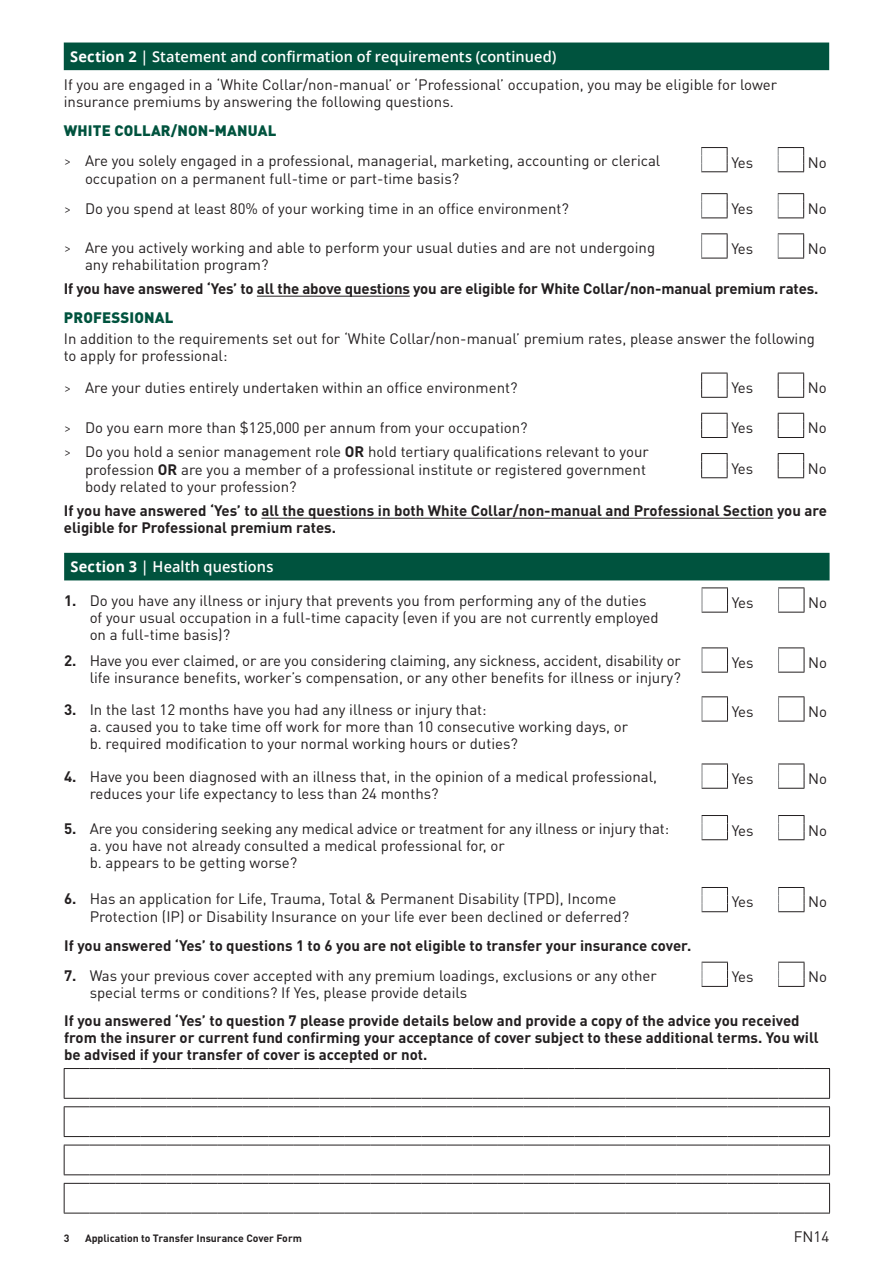
<style>
.page{position:relative;width:893px;height:1263px;background:#fff}
.page>*{position:absolute;margin:0;border:0;box-sizing:border-box;transform-origin:0 0}
.Body_copy{font:15px/17.2px "DINOT";color:#231f20}
.Body_copy-2{font:700 15px/17.2px "DINOT";color:#231f20}
._2020__Form_Section{font:600 15px "Open Sans";letter-spacing:.005em;color:#fff}
.Body_copy-3{font:900 15px "DINOT";letter-spacing:.01em;color:#00533e}
.t1{font:700 10.5px "DINOT";color:#231f20}
.s1{font-weight:700}
.s2{font-weight:300}
</style>
<div class="page">
<div style="left:64px;top:43px;width:765px;height:27px;background:#00533e"></div>
<svg style="left:778px;top:147px;width:26px;height:25px"></svg>
<svg style="left:778px;top:193px;width:26px;height:26px"></svg>
<svg style="left:778px;top:233px;width:26px;height:26px"></svg>
<svg style="left:778px;top:373px;width:26px;height:25px"></svg>
<svg style="left:778px;top:413px;width:26px;height:25px"></svg>
<svg style="left:778px;top:453px;width:26px;height:25px"></svg>
<svg style="left:701px;top:147px;width:27px;height:25px"></svg>
<svg style="left:701px;top:193px;width:27px;height:26px"></svg>
<svg style="left:701px;top:233px;width:27px;height:26px"></svg>
<svg style="left:701px;top:373px;width:27px;height:25px"></svg>
<svg style="left:701px;top:413px;width:27px;height:25px"></svg>
<svg style="left:701px;top:453px;width:27px;height:25px"></svg>
<hr style="left:257px;top:296px;width:153px;height:1px;background:#231f20">
<hr style="left:261px;top:518px;width:512px;height:1px;background:#231f20">
<div style="left:64px;top:553px;width:766px;height:27px;background:#00533e"></div>
<svg style="left:778px;top:587px;width:27px;height:26px"></svg>
<svg style="left:778px;top:647px;width:27px;height:26px"></svg>
<svg style="left:778px;top:696px;width:27px;height:26px"></svg>
<svg style="left:778px;top:764px;width:27px;height:25px"></svg>
<svg style="left:778px;top:815px;width:27px;height:25px"></svg>
<svg style="left:778px;top:887px;width:27px;height:25px"></svg>
<svg style="left:778px;top:962px;width:27px;height:25px"></svg>
<svg style="left:702px;top:587px;width:26px;height:26px"></svg>
<svg style="left:702px;top:815px;width:26px;height:25px"></svg>
<svg style="left:702px;top:887px;width:26px;height:25px"></svg>
<svg style="left:702px;top:962px;width:26px;height:25px"></svg>
<svg style="left:702px;top:647px;width:26px;height:26px"></svg>
<svg style="left:702px;top:696px;width:26px;height:26px"></svg>
<svg style="left:702px;top:764px;width:26px;height:25px"></svg>
<svg style="left:64px;top:1068px;width:766px;height:31px"></svg>
<svg style="left:64px;top:1106px;width:766px;height:31px"></svg>
<svg style="left:64px;top:1145px;width:766px;height:30px"></svg>
<svg style="left:64px;top:1183px;width:766px;height:31px"></svg>
<p class="_2020__Form_Section" style="left:70px;top:46px;width:488px"><span class="s1">Section 2</span> | Statement and confirmation of requirements (continued)</p>
<p class="Body_copy" style="left:64px;top:75px;width:715px">If you are engaged in a ‘White Collar/non-manual’ or ‘Professional’ occupation, you may be eligible for lower insurance premiums by answering the following questions.</p>
<p class="Body_copy-3" style="left:64px;top:120px;width:214px">WHITE COLLAR/NON-MANUAL</p>
<p class="Body_copy" style="left:85px;top:152px;width:577px;text-indent:-21px"><span class="s2">&gt;</span> Are you solely engaged in a professional, managerial, marketing, accounting or clerical occupation on a permanent full-time or part-time basis?</p>
<p class="Body_copy" style="left:731px;top:153px;width:23px">Yes</p>
<p class="Body_copy" style="left:808px;top:153px;width:20px">No</p>
<p class="Body_copy" style="left:64px;top:199px;width:507px"><span class="s2">&gt;</span> Do you spend at least 80% of your working time in an office environment?</p>
<p class="Body_copy" style="left:731px;top:199px;width:23px">Yes</p>
<p class="Body_copy" style="left:808px;top:199px;width:20px">No</p>
<p class="Body_copy" style="left:85px;top:238px;width:572px;text-indent:-21px"><span class="s2">&gt;</span> Are you actively working and able to perform your usual duties and are not undergoing any rehabilitation program?</p>
<p class="Body_copy" style="left:731px;top:239px;width:23px">Yes</p>
<p class="Body_copy" style="left:808px;top:239px;width:20px">No</p>
<p class="Body_copy-2" style="left:64px;top:279px;width:756px">If you have answered ‘Yes’ to all the above questions you are eligible for White Collar/non-manual premium rates.</p>
<p class="Body_copy-3" style="left:64px;top:307px;width:111px">PROFESSIONAL</p>
<p class="Body_copy" style="left:64px;top:329px;width:753px">In addition to the requirements set out for ‘White Collar/non-manual’ premium rates, please answer the following to apply for professional:</p>
<p class="Body_copy" style="left:64px;top:378px;width:455px"><span class="s2">&gt;</span> Are your duties entirely undertaken within an office environment?</p>
<p class="Body_copy" style="left:731px;top:378px;width:23px">Yes</p>
<p class="Body_copy" style="left:808px;top:378px;width:20px">No</p>
<p class="Body_copy" style="left:64px;top:419px;width:465px"><span class="s2">&gt;</span> Do you earn more than $125,000 per annum from your occupation?</p>
<p class="Body_copy" style="left:731px;top:419px;width:23px">Yes</p>
<p class="Body_copy" style="left:808px;top:419px;width:20px">No</p>
<p class="Body_copy" style="left:85px;top:443px;width:565px;text-indent:-21px"><span class="s2">&gt;</span> Do you hold a senior management role <span class="s1">OR</span> hold tertiary qualifications relevant to your profession <span class="s1">OR</span> are you a member of a professional institute or registered government body related to your profession?</p>
<p class="Body_copy" style="left:731px;top:459px;width:23px">Yes</p>
<p class="Body_copy" style="left:808px;top:459px;width:20px">No</p>
<p class="Body_copy-2" style="left:64px;top:501px;width:765px">If you have answered ‘Yes’ to all the questions in both White Collar/non-manual and Professional Section you are eligible for Professional premium rates.</p>
<p class="_2020__Form_Section" style="left:71px;top:557px;width:204px"><span class="s1">Section 3</span> | Health questions</p>
<p class="Body_copy-2" style="left:64px;top:591px;width:14px">1.</p>
<p class="Body_copy" style="left:90px;top:591px;width:571px">Do you have any illness or injury that prevents you from performing any of the duties of your usual occupation in a full-time capacity (even if you are not currently employed on a full-time basis)?</p>
<p class="Body_copy" style="left:732px;top:593px;width:23px">Yes</p>
<p class="Body_copy" style="left:808px;top:593px;width:20px">No</p>
<p class="Body_copy-2" style="left:64px;top:651px;width:14px">2.</p>
<p class="Body_copy" style="left:90px;top:651px;width:593px">Have you ever claimed, or are you considering claiming, any sickness, accident, disability or life insurance benefits, worker’s compensation, or any other benefits for illness or injury?</p>
<p class="Body_copy" style="left:732px;top:653px;width:23px">Yes</p>
<p class="Body_copy" style="left:808px;top:653px;width:20px">No</p>
<p class="Body_copy-2" style="left:64px;top:700px;width:14px">3.</p>
<p class="Body_copy" style="left:90px;top:700px;width:540px">In the last 12 months have you had any illness or injury that:<br>a. caused you to take time off work for more than 10 consecutive working days, or b. required modification to your normal working hours or duties?</p>
<p class="Body_copy" style="left:732px;top:702px;width:23px">Yes</p>
<p class="Body_copy" style="left:808px;top:702px;width:20px">No</p>
<p class="Body_copy-2" style="left:64px;top:767px;width:14px">4.</p>
<p class="Body_copy" style="left:90px;top:767px;width:569px">Have you been diagnosed with an illness that, in the opinion of a medical professional, reduces your life expectancy to less than 24 months?</p>
<p class="Body_copy" style="left:732px;top:769px;width:23px">Yes</p>
<p class="Body_copy" style="left:808px;top:769px;width:20px">No</p>
<p class="Body_copy-2" style="left:64px;top:819px;width:14px">5.</p>
<p class="Body_copy" style="left:90px;top:819px;width:581px">Are you considering seeking any medical advice or treatment for any illness or injury that: a. you have not already consulted a medical professional for, or<br>b. appears to be getting worse?</p>
<p class="Body_copy" style="left:732px;top:821px;width:23px">Yes</p>
<p class="Body_copy" style="left:808px;top:821px;width:20px">No</p>
<p class="Body_copy-2" style="left:64px;top:890px;width:14px">6.</p>
<p class="Body_copy" style="left:90px;top:890px;width:541px">Has an application for Life, Trauma, Total &amp; Permanent Disability (TPD), Income<br>Protection (IP) or Disability Insurance on your life ever been declined or deferred?</p>
<p class="Body_copy" style="left:732px;top:893px;width:23px">Yes</p>
<p class="Body_copy" style="left:808px;top:893px;width:20px">No</p>
<p class="Body_copy-2" style="left:64px;top:936px;width:629px">If you answered ‘Yes’ to questions 1 to 6 you are not eligible to transfer your insurance cover.</p>
<p class="Body_copy-2" style="left:64px;top:966px;width:14px">7.</p>
<p class="Body_copy" style="left:90px;top:966px;width:569px">Was your previous cover accepted with any premium loadings, exclusions or any other special terms or conditions? If Yes, please provide details</p>
<p class="Body_copy" style="left:732px;top:967px;width:23px">Yes</p>
<p class="Body_copy" style="left:808px;top:967px;width:20px">No</p>
<p class="Body_copy-2" style="left:64px;top:1011px;width:756px">If you answered ‘Yes’ to question 7 please provide details below and provide a copy of the advice you received from the insurer or current fund confirming your acceptance of cover subject to these additional terms. You will be advised if your transfer of cover is accepted or not.</p>
<p class="t1" style="left:64px;top:1231px;width:7px">3</p>
<p class="t1" style="left:85px;top:1231px;width:218px">Application to Transfer Insurance Cover Form</p>
<p class="Body_copy" style="left:794px;top:1227px;width:37px">FN14</p>
</div>
